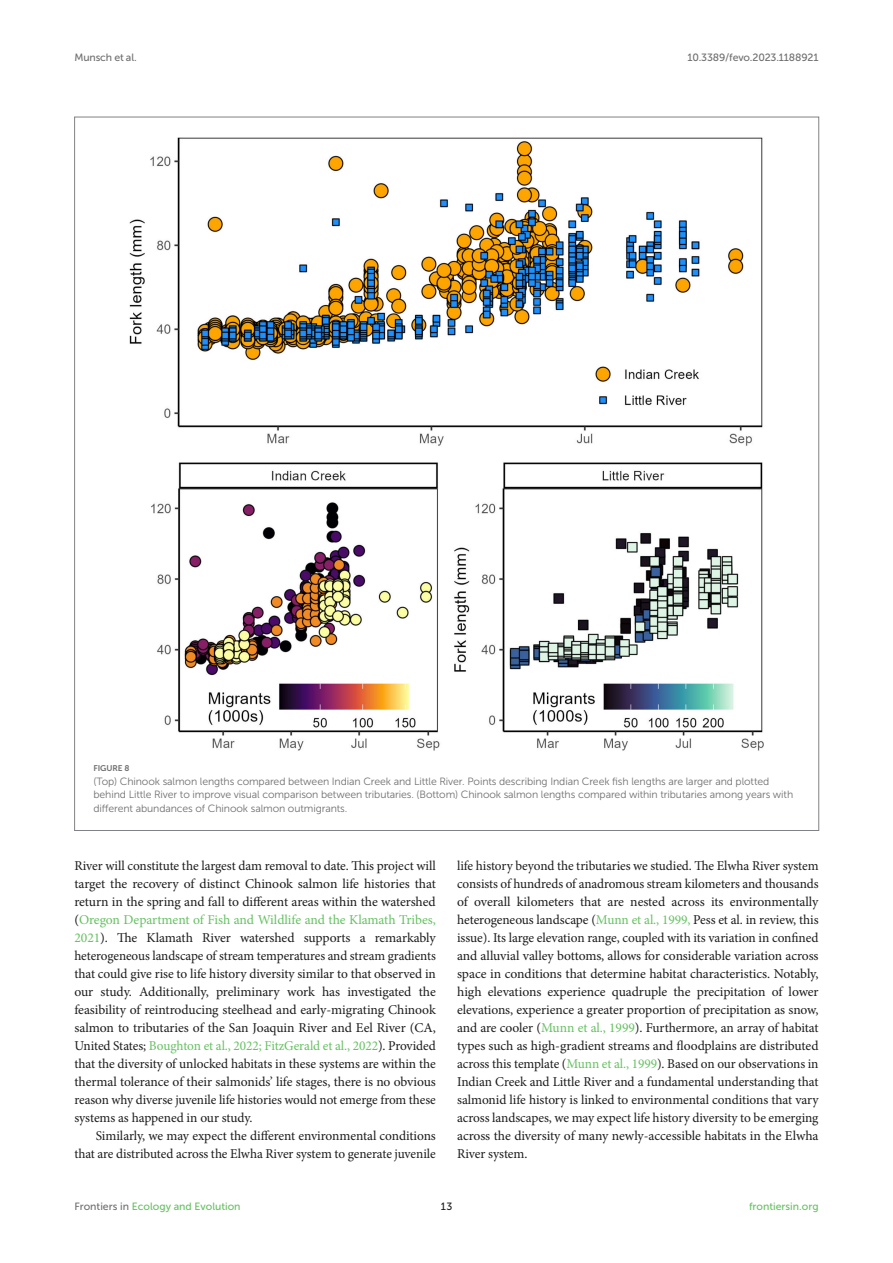
<style>
.page{position:relative;width:893px;height:1263px;background:#fff}
.page>*{position:absolute;margin:0;border:0;box-sizing:border-box;transform-origin:0 0}
.TEXT{font:13.5px/18px "Minion Pro";letter-spacing:-.01em;color:#1b1c1b;text-align:justify}
.FIG_LEG{font:10.5px/13.5px "Museo Sans 300";letter-spacing:-.01em;color:#706f70}
.t1{font:10.5px "Museo Sans 500";color:#65c161}
.t2{font:10.5px "Museo Sans 500";letter-spacing:-.015em;color:#706f70}
.t3{font:10.5px "Museo Sans 500";color:#1b1c1b}
.FIG_HD{font:8.25px "Museo Sans 700";letter-spacing:-.01em;color:#706f70}
.s1{color:#65c161}
.s2{color:#706f70}
</style>
<div class="page">
<img style="left:129px;top:137px;width:635px;height:614px">
<p class="t2" style="left:74px;top:51px;width:64px">Munsch et al.</p>
<p class="t2" style="left:687px;top:51px;width:133px">10.3389/fevo.2023.1188921</p>
<p class="FIG_HD" style="left:94px;top:764px;width:37px">FIGURE 8</p>
<p class="FIG_LEG" style="left:94px;top:774px;width:701px">(Top) Chinook salmon lengths compared between Indian Creek and Little River. Points describing Indian Creek fish lengths are larger and plotted behind Little River to improve visual comparison between tributaries. (Bottom) Chinook salmon lengths compared within tributaries among years with different abundances of Chinook salmon outmigrants.</p>
<p class="TEXT" style="left:74px;top:857px;width:363px">River will constitute the largest dam removal to date. This project will target the recovery of distinct Chinook salmon life histories that return in the spring and fall to different areas within the watershed (<span class="s1">Oregon Department of Fish and Wildlife and the Klamath Tribes, 2021</span>). The Klamath River watershed supports a remarkably heterogeneous landscape of stream temperatures and stream gradients that could give rise to life history diversity similar to that observed in our study. Additionally, preliminary work has investigated the feasibility of reintroducing steelhead and early-migrating Chinook salmon to tributaries of the San Joaquin River and Eel River (CA, United States; <span class="s1">Boughton et al., 2022; FitzGerald et al., 2022</span>). Provided that the diversity of unlocked habitats in these systems are within the thermal tolerance of their salmonids’ life stages, there is no obvious reason why diverse juvenile life histories would not emerge from these systems as happened in our study.</p>
<p class="TEXT" style="left:74px;top:1127px;width:363px;text-align:right">Similarly, we may expect the different environmental conditions that are distributed across the Elwha River system to generate juvenile</p>
<p class="TEXT" style="left:457px;top:857px;width:363px">life history beyond the tributaries we studied. The Elwha River system consists of hundreds of anadromous stream kilometers and thousands of overall kilometers that are nested across its environmentally heterogeneous landscape (<span class="s1">Munn et al., 1999,</span> Pess et al. in review, this issue). Its large elevation range, coupled with its variation in confined and alluvial valley bottoms, allows for considerable variation across space in conditions that determine habitat characteristics. Notably, high elevations experience quadruple the precipitation of lower elevations, experience a greater proportion of precipitation as snow, and are cooler (<span class="s1">Munn et al., 1999</span>). Furthermore, an array of habitat types such as high-gradient streams and floodplains are distributed across this template (<span class="s1">Munn et al., 1999</span>). Based on our observations in Indian Creek and Little River and a fundamental understanding that salmonid life history is linked to environmental conditions that vary across landscapes, we may expect life history diversity to be emerging across the diversity of many newly-accessible habitats in the Elwha River system.</p>
<p class="t1" style="left:74px;top:1200px;width:168px"><span class="s2">Frontiers in</span> Ecology and Evolution</p>
<p class="t3" style="left:441px;top:1200px;width:13px">13</p>
<p class="t1" style="left:749px;top:1200px;width:71px">frontiersin.org</p>
</div>
